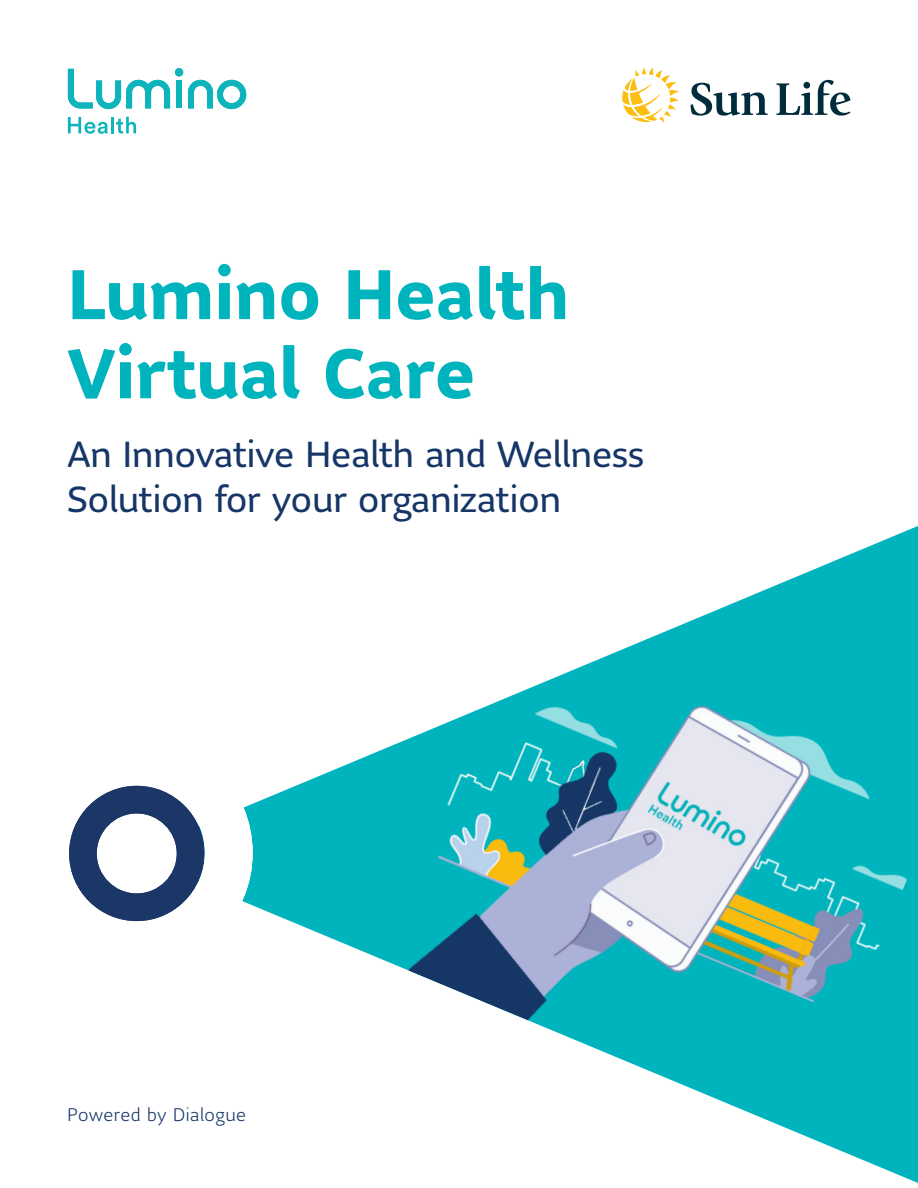
<style>
.page{position:relative;width:918px;height:1188px;background:#fff}
.page>*{position:absolute;margin:0;border:0;box-sizing:border-box;transform-origin:0 0}
.t1{font:700 69.6px/79.1px "Sun Life Sans";color:#00b4bd}
.t2{font:36px/45px "Sun Life Sans";color:#163667}
.t3{font:300 18px "Sun Life Sans";letter-spacing:.03em;color:#163667}
</style>
<div class="page">
<svg style="left:253px;top:526px;width:665px;height:657px"></svg>
<svg style="left:68px;top:117px;width:40px;height:17px"></svg>
<hr style="left:111px;top:117px;width:3px;height:16px;background:#0eb4bc">
<svg style="left:116px;top:117px;width:20px;height:17px"></svg>
<svg style="left:188px;top:80px;width:58px;height:29px"></svg>
<svg style="left:68px;top:69px;width:102px;height:40px"></svg>
<div style="left:176px;top:81px;width:6px;height:27px;background:#0eb4bc"></div>
<div style="left:175px;top:68px;width:8px;height:8px;background:#0eb4bc;border-radius:50%"></div>
<svg style="left:691px;top:83px;width:77px;height:33px"></svg>
<svg style="left:776px;top:80px;width:74px;height:36px"></svg>
<svg style="left:622px;top:68px;width:57px;height:55px"></svg>
<svg style="left:69px;top:785px;width:184px;height:137px"></svg>
<img style="left:375px;top:598px;width:543px;height:536px">
<p class="t1" style="left:68px;top:254px;width:503px">Lumino Health<br>Virtual Care</p>
<p class="t2" style="left:68px;top:431px;width:578px">An Innovative Health and Wellness<br>Solution for your organization</p>
<p class="t3" style="left:68px;top:1102px;width:180px">Powered by Dialogue</p>
</div>
